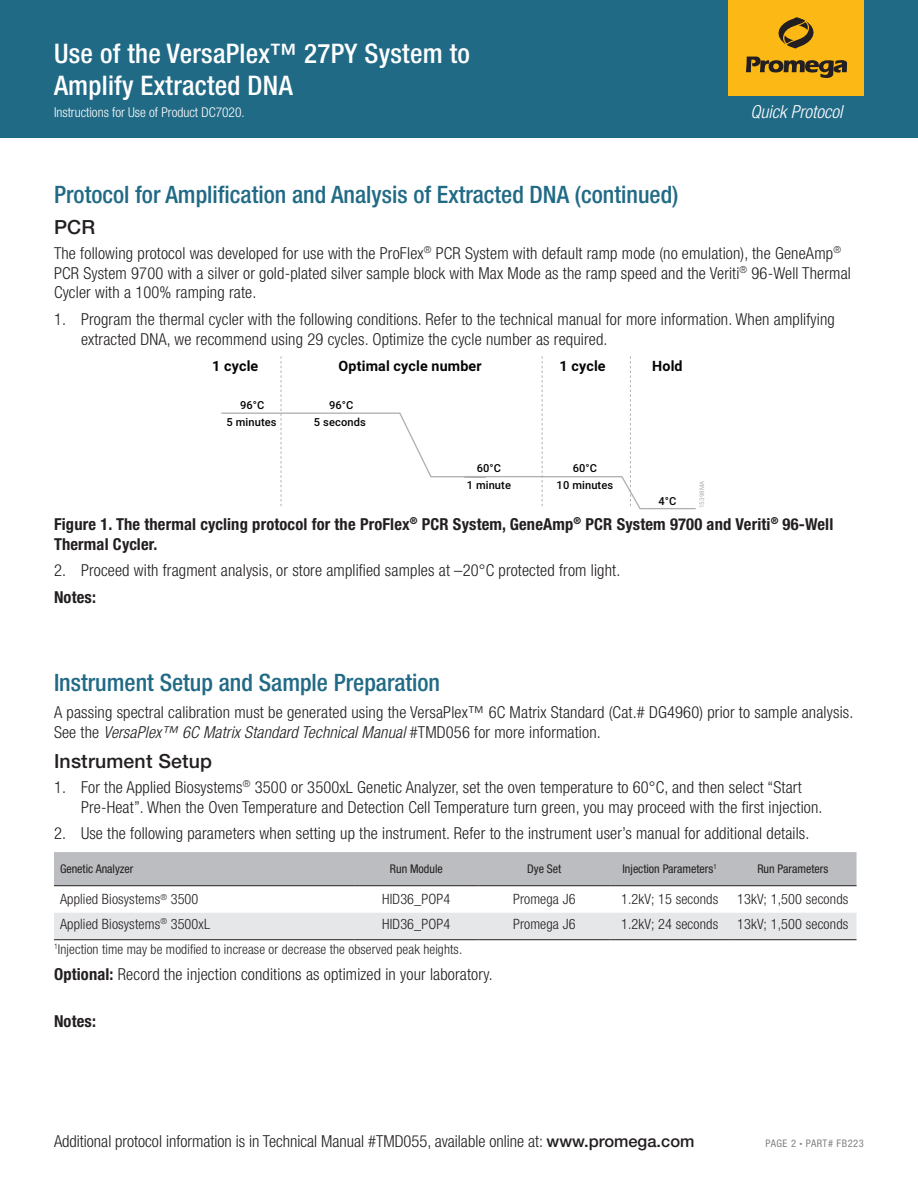
<style>
.page{position:relative;width:918px;height:1188px;background:#fff}
.page>*{position:absolute;margin:0;border:0;box-sizing:border-box;transform-origin:0 0}
.t1{font:500 condensed 27px/32.4px "Helvetica Neue";letter-spacing:.01em;color:#fff}
.Heading_1{font:500 condensed 24px "Helvetica Neue";color:#216a86}
.Heading_2{font:500 19.5px "Helvetica Neue";letter-spacing:.01em;color:#231f20}
.t2{font:italic 300 condensed 18px "Helvetica Neue";color:#fff}
.Protocols{font:300 condensed 16.5px/19.8px "Helvetica Neue";letter-spacing:.01em;color:#231f20}
.Protocols-2{font:700 condensed 16.5px/19.8px "Helvetica Neue";letter-spacing:.01em;color:#231f20}
.Body_Copy{font:300 condensed 16.5px "Helvetica Neue LT Std";letter-spacing:.01em;color:#231f20}
.Body_Copy-2{font:700 condensed 16.5px "Helvetica Neue LT Std";letter-spacing:.01em;color:#231f20}
.Table_Body_Centered{font:300 condensed 14.25px "Helvetica Neue LT Std";letter-spacing:.01em;color:#231f20}
.Table_Body{font:300 condensed 14.25px "Helvetica Neue LT Std";letter-spacing:.01em;color:#231f20}
.t3{font:700 14.25px "Roboto";letter-spacing:.01em;color:#040503}
.Body_Copy-3{font:300 condensed 13.5px "Helvetica Neue LT Std";letter-spacing:.01em;color:#231f20}
.t4{font:300 condensed 13.5px "Helvetica Neue";color:#fff}
.Table_Header_Centere{font:condensed 12px "Helvetica Neue LT Std";color:#231f20}
.Table_Headers{font:condensed 12px "Helvetica Neue LT Std";color:#231f20}
.t5{font:500 11.1px/17px "Roboto";letter-spacing:.01em;color:#040503;text-align:center}
.t6{font:condensed 10.5px "Helvetica Neue";letter-spacing:.05em;color:#808285}
.t7{font:6.3px "Roboto";letter-spacing:.01em;color:#afb0b0}
.s1{font-style:italic}
.s2{font-weight:700}
.s3{font-weight:500;font-stretch:normal}
.s4{font-size:6px}
</style>
<div class="page">
<div style="left:0;top:0;width:918px;height:138px;background:#216a86"></div>
<div style="left:729px;top:0;width:135px;height:95px;background:#fcb814"></div>
<svg style="left:778px;top:17px;width:36px;height:32px"></svg>
<svg style="left:746px;top:57px;width:101px;height:21px"></svg>
<div style="left:54px;top:852px;width:803px;height:33px;background:#bcbdc0"></div>
<div style="left:54px;top:913px;width:803px;height:26px;background:#e6e7e9"></div>
<hr style="left:54px;top:885px;width:300px;height:1px;background:#231f20">
<hr style="left:354px;top:885px;width:124px;height:1px;background:#231f20">
<hr style="left:478px;top:885px;width:132px;height:1px;background:#231f20">
<hr style="left:610px;top:885px;width:119px;height:1px;background:#231f20">
<hr style="left:729px;top:885px;width:128px;height:1px;background:#231f20">
<hr style="left:54px;top:939px;width:300px;height:1px;background:#231f20">
<hr style="left:354px;top:939px;width:124px;height:1px;background:#231f20">
<hr style="left:478px;top:939px;width:132px;height:1px;background:#231f20">
<hr style="left:610px;top:939px;width:119px;height:1px;background:#231f20">
<hr style="left:729px;top:939px;width:128px;height:1px;background:#231f20">
<svg style="left:221px;top:412px;width:475px;height:97px"></svg>
<svg style="left:281px;top:356px;width:1px;height:152px"></svg>
<svg style="left:630px;top:356px;width:1px;height:152px"></svg>
<svg style="left:542px;top:356px;width:1px;height:152px"></svg>
<h1 class="t1" style="left:54px;top:37px;width:418px">Use of the VersaPlex™ 27PY System to<br>Amplify Extracted DNA</h1>
<p class="t4" style="left:54px;top:104px;width:192px">Instructions for Use of Product DC7020.</p>
<p class="t2" style="left:751px;top:101px;width:93px">Quick Protocol</p>
<p class="Heading_1" style="left:54px;top:181px;width:626px">Protocol for Amplification and Analysis of Extracted DNA (continued)</p>
<p class="Heading_2" style="left:54px;top:215px;width:43px">PCR</p>
<p class="Protocols" style="left:54px;top:243px;width:798px">The following protocol was developed for use with the ProFlex<sup>®</sup> PCR System with default ramp mode (no emulation), the GeneAmp<sup>®<br></sup>PCR System 9700 with a silver or gold-plated silver sample block with Max Mode as the ramp speed and the Veriti<sup>®</sup> 96-Well Thermal<br>Cycler with a 100% ramping rate.</p>
<p class="Protocols" style="left:81px;top:309px;width:755px;text-indent:-27px">1. Program the thermal cycler with the following conditions. Refer to the technical manual for more information. When amplifying extracted DNA, we recommend using 29 cycles. Optimize the cycle number as required.</p>
<p class="t3" style="left:212px;top:356px;width:48px">1 cycle</p>
<p class="t3" style="left:560px;top:356px;width:48px">1 cycle</p>
<p class="t3" style="left:339px;top:356px;width:144px">Optimal cycle number</p>
<p class="t3" style="left:652px;top:356px;width:32px">Hold</p>
<p class="t5" style="left:240px;top:396px;width:26px">96°C</p>
<p class="t5" style="left:329px;top:396px;width:26px">96°C</p>
<p class="t5" style="left:226px;top:413px;width:52px">5 minutes</p>
<p class="t5" style="left:314px;top:413px;width:53px">5 seconds</p>
<p class="t5" style="left:467px;top:460px;width:46px">60°C<br>1 minute</p>
<p class="t5" style="left:557px;top:460px;width:58px">60°C<br>10 minutes</p>
<p class="t5" style="left:659px;top:492px;width:19px">4°C</p>
<p class="t7" style="left:697px;top:508px;width:29px;rotate:-90deg">15398MA</p>
<p class="Protocols-2" style="left:54px;top:514px;width:781px">Figure 1. The thermal cycling protocol for the ProFlex<sup>®</sup> PCR System, GeneAmp<sup>®</sup> PCR System 9700 and Veriti<sup>®</sup> 96-Well<br>Thermal Cycler.</p>
<p class="Protocols" style="left:54px;top:560px;width:568px">2. Proceed with fragment analysis, or store amplified samples at –20°C protected from light.</p>
<p class="Protocols-2" style="left:54px;top:587px;width:44px">Notes:</p>
<p class="Heading_1" style="left:54px;top:668px;width:388px">Instrument Setup and Sample Preparation</p>
<p class="Protocols" style="left:54px;top:702px;width:801px">A passing spectral calibration must be generated using the VersaPlex™ 6C Matrix Standard (Cat.# DG4960) prior to sample analysis.<br>See the <span class="s1">VersaPlex™ 6C Matrix Standard Technical Manual</span> #TMD056 for more information.</p>
<p class="Heading_2" style="left:54px;top:749px;width:160px">Instrument Setup</p>
<p class="Protocols" style="left:81px;top:777px;width:743px;text-indent:-27px">1. For the Applied Biosystems<sup>®</sup> 3500 or 3500xL Genetic Analyzer, set the oven temperature to 60°C, and then select “Start<br>Pre-Heat”. When the Oven Temperature and Detection Cell Temperature turn green, you may proceed with the first injection.</p>
<p class="Protocols" style="left:54px;top:823px;width:757px">2. Use the following parameters when setting up the instrument. Refer to the instrument user’s manual for additional details.</p>
<p class="Table_Headers" style="left:60px;top:862px;width:75px">Genetic Analyzer</p>
<p class="Table_Header_Centere" style="left:390px;top:862px;width:54px">Run Module</p>
<p class="Table_Header_Centere" style="left:527px;top:862px;width:36px">Dye Set</p>
<p class="Table_Header_Centere" style="left:623px;top:862px;width:96px">Injection Parameters<sup>1</sup></p>
<p class="Table_Header_Centere" style="left:757px;top:862px;width:72px">Run Parameters</p>
<p class="Table_Body" style="left:60px;top:891px;width:140px">Applied Biosystems<sup>®</sup> 3500</p>
<p class="Table_Body_Centered" style="left:382px;top:891px;width:70px">HID36_POP4</p>
<p class="Table_Body_Centered" style="left:513px;top:891px;width:64px">Promega J6</p>
<p class="Table_Body_Centered" style="left:621px;top:891px;width:99px">1.2kV; 15 seconds</p>
<p class="Table_Body_Centered" style="left:737px;top:891px;width:113px">13kV; 1,500 seconds</p>
<p class="Table_Body" style="left:60px;top:916px;width:152px">Applied Biosystems<sup>®</sup> 3500xL</p>
<p class="Table_Body_Centered" style="left:382px;top:916px;width:70px">HID36_POP4</p>
<p class="Table_Body_Centered" style="left:513px;top:916px;width:64px">Promega J6</p>
<p class="Table_Body_Centered" style="left:621px;top:916px;width:99px">1.2kV; 24 seconds</p>
<p class="Table_Body_Centered" style="left:737px;top:916px;width:113px">13kV; 1,500 seconds</p>
<p class="Body_Copy-3" style="left:54px;top:941px;width:410px"><sup>1</sup>Injection time may be modified to increase or decrease the observed peak heights.</p>
<p class="Body_Copy" style="left:54px;top:965px;width:440px"><span class="s2">Optional:</span> Record the injection conditions as optimized in your laboratory.</p>
<p class="Body_Copy-2" style="left:54px;top:1011px;width:44px">Notes:</p>
<p class="Protocols" style="left:54px;top:1131px;width:642px">Additional protocol information is in Technical Manual #TMD055, available online at: <span class="s3">www.promega.com</span></p>
<p class="t6" style="left:766px;top:1137px;width:100px">PAGE 2 <span class="s4">•</span> PART# FB223</p>
</div>
